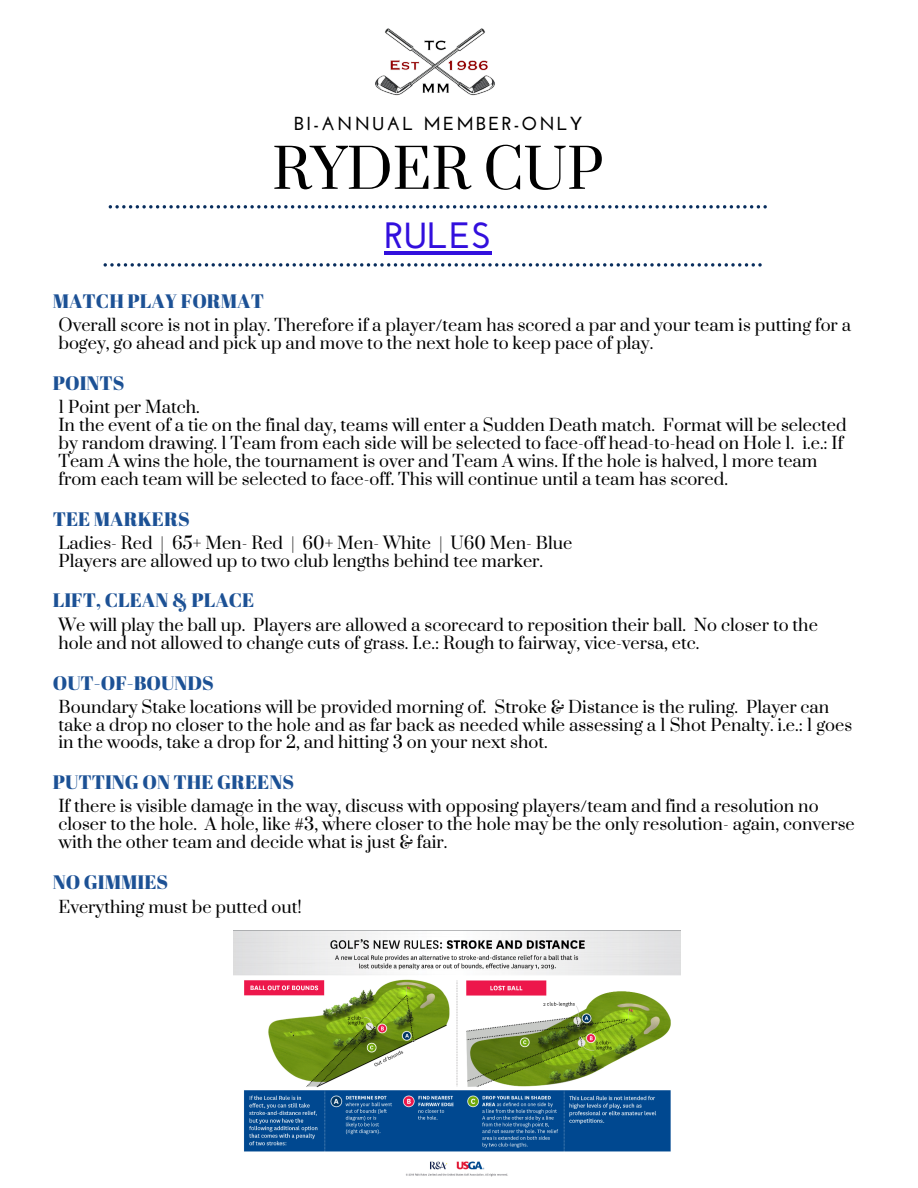
<style>
.page{position:relative;width:918px;height:1188px;background:#fff}
.page>*{position:absolute;margin:0;border:0;box-sizing:border-box;transform-origin:0 0}
.t1{font:53.85px "Prata";color:#000}
.t2{font:700 36.6px "Josefin Sans";color:#320fdd}
.t3{font:19.5px "Abril Fatface";color:#1c5195}
.t4{font:700 18.9px "Josefin Sans";letter-spacing:.11em;color:#000}
.t5{font:16.5px/17.9px "Prata";color:#000}
</style>
<div class="page">
<img style="left:375px;top:28px;width:120px;height:68px">
<svg style="left:109px;top:205px;width:658px;height:4px"></svg>
<svg style="left:104px;top:263px;width:658px;height:4px"></svg>
<hr style="left:384px;top:251px;width:108px;height:4px;background:#320fdd">
<img style="left:234px;top:931px;width:446px;height:246px">
<h3 class="t4" style="left:294px;top:116px;width:290px">BI-ANNUAL MEMBER-ONLY</h3>
<p class="t1" style="left:272px;top:135px;width:333px">RYDER CUP</p>
<h1 class="t2" style="left:384px;top:220px;width:109px">RULES</h1>
<h2 class="t3" style="left:53px;top:288px;width:213px">MATCH PLAY FORMAT</h2>
<h4 class="t5" style="left:58px;top:317px;width:794px">Overall score is not in play. Therefore if a player/team has scored a par and your team is putting for a bogey, go ahead and pick up and move to the next hole to keep pace of play.</h4>
<p class="t3" style="left:53px;top:370px;width:73px">POINTS</p>
<h4 class="t5" style="left:58px;top:399px;width:143px">1 Point per Match.</h4>
<p class="t5" style="left:58px;top:417px;width:790px">In the event of a tie on the final day, teams will enter a Sudden Death match. Format will be selected by random drawing. 1 Team from each side will be selected to face-off head-to-head on Hole 1. i.e.: If Team A wins the hole, the tournament is over and Team A wins. If the hole is halved, 1 more team from each team will be selected to face-off. This will continue until a team has scored.</p>
<p class="t3" style="left:53px;top:505px;width:138px">TEE MARKERS</p>
<h4 class="t5" style="left:58px;top:535px;width:515px">Ladies- Red | 65+ Men- Red | 60+ Men- White | U60 Men- Blue</h4>
<p class="t5" style="left:58px;top:553px;width:486px">Players are allowed up to two club lengths behind tee marker.</p>
<p class="t3" style="left:53px;top:586px;width:203px">LIFT, CLEAN &amp; PLACE</p>
<h4 class="t5" style="left:58px;top:617px;width:761px">We will play the ball up. Players are allowed a scorecard to reposition their ball. No closer to the hole and not allowed to change cuts of grass. I.e.: Rough to fairway, vice-versa, etc.</h4>
<p class="t3" style="left:53px;top:670px;width:163px">OUT-OF-BOUNDS</p>
<h4 class="t5" style="left:58px;top:699px;width:795px">Boundary Stake locations will be provided morning of. Stroke &amp; Distance is the ruling. Player can take a drop no closer to the hole and as far back as needed while assessing a 1 Shot Penalty. i.e.: 1 goes in the woods, take a drop for 2, and hitting 3 on your next shot.</h4>
<p class="t3" style="left:53px;top:768px;width:243px">PUTTING ON THE GREENS</p>
<h4 class="t5" style="left:58px;top:798px;width:798px">If there is visible damage in the way, discuss with opposing players/team and find a resolution no closer to the hole. A hole, like #3, where closer to the hole may be the only resolution- again, converse with the other team and decide what is just &amp; fair.</h4>
<p class="t3" style="left:53px;top:868px;width:117px">NO GIMMIES</p>
<h4 class="t5" style="left:58px;top:899px;width:245px">Everything must be putted out!</h4>
</div>
